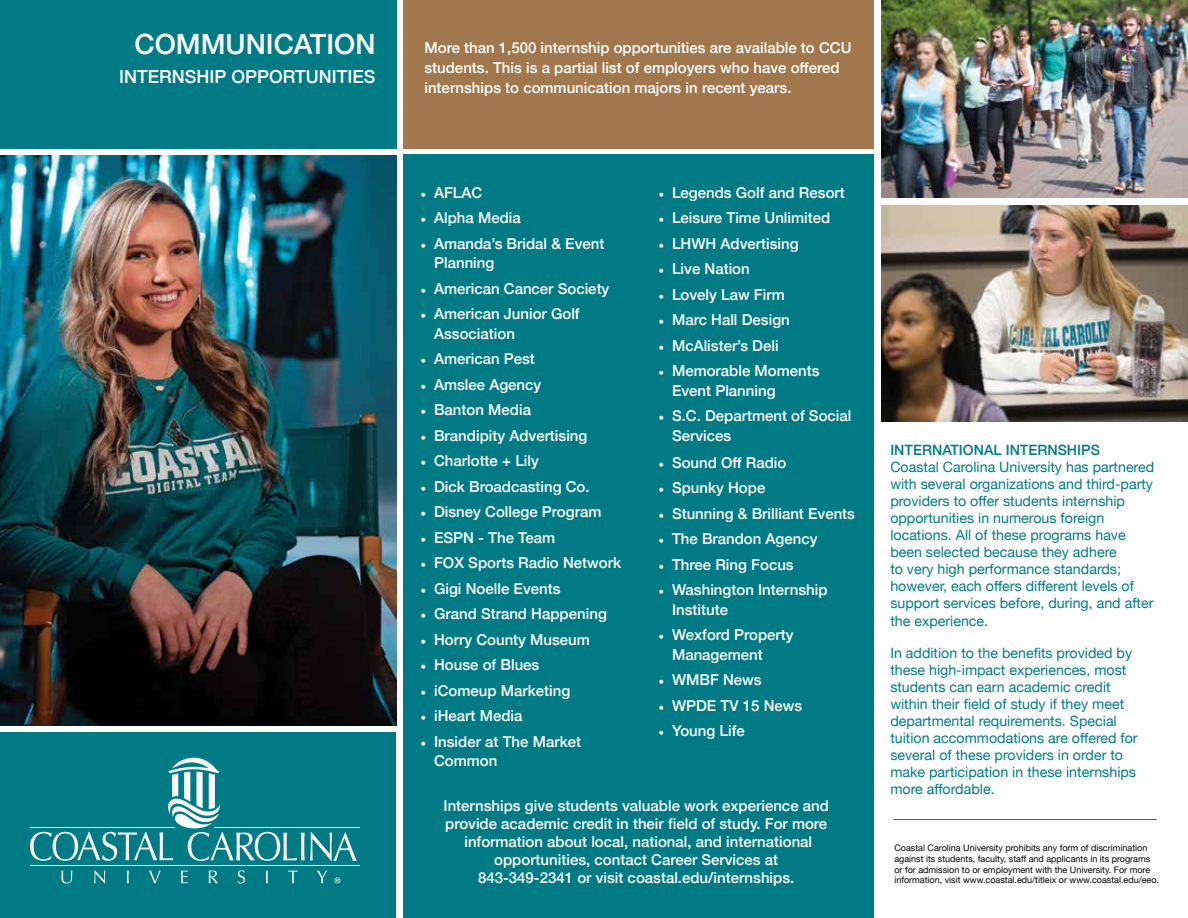
<style>
.page{position:relative;width:1188px;height:918px;background:#fff}
.page>*{position:absolute;margin:0;border:0;box-sizing:border-box;transform-origin:0 0}
.t1{font:500 27.9px "Helvetica Neue";color:#fff}
.t2{font:500 18px "Helvetica Neue";color:#fff}
.t3{font:500 15px/19.5px "Helvetica Neue";color:#fff}
.t4{font:14.25px/17.1px "Helvetica Neue";color:#007b85}
.t5{font:500 14.25px "Helvetica Neue";color:#007b85}
.t6{font:9px/10.8px "Helvetica Neue";color:#000}
.s1{font-family:"Minion Pro";font-weight:400}
</style>
<div class="page">
<div style="left:0;top:732px;width:396px;height:186px;background:#007b85"></div>
<img style="left:0;top:156px;width:396px;height:570px">
<div style="left:403px;top:0;width:471px;height:148px;background:#a1784d"></div>
<div style="left:0;top:0;width:396px;height:148px;background:#007b85"></div>
<div style="left:403px;top:154px;width:471px;height:764px;background:#007b85"></div>
<img style="left:881px;top:0;width:307px;height:198px">
<img style="left:881px;top:205px;width:307px;height:216px">
<svg style="left:317px;top:871px;width:10px;height:12px"></svg>
<svg style="left:288px;top:871px;width:10px;height:12px"></svg>
<svg style="left:266px;top:871px;width:2px;height:12px"></svg>
<svg style="left:238px;top:870px;width:7px;height:13px"></svg>
<svg style="left:209px;top:871px;width:9px;height:12px"></svg>
<svg style="left:181px;top:871px;width:7px;height:12px"></svg>
<svg style="left:149px;top:871px;width:12px;height:12px"></svg>
<svg style="left:127px;top:871px;width:2px;height:12px"></svg>
<svg style="left:94px;top:870px;width:11px;height:13px"></svg>
<svg style="left:62px;top:871px;width:10px;height:13px"></svg>
<svg style="left:30px;top:758px;width:327px;height:103px"></svg>
<hr style="left:30px;top:865px;width:330px;height:1px;background:#fff">
<hr style="left:30px;top:827px;width:145px;height:1px;background:#fff">
<hr style="left:215px;top:827px;width:145px;height:1px;background:#fff">
<svg style="left:335px;top:878px;width:5px;height:5px"></svg>
<hr style="left:893px;top:819px;width:264px;height:1px;background:#007b85">
<h1 class="t1" style="left:135px;top:22px;width:242px">COMMUNICATION</h1>
<p class="t2" style="left:119px;top:62px;width:258px">INTERNSHIP OPPORTUNITIES</p>
<p class="t3" style="left:424px;top:36px;width:429px;line-height:20.2px">More than 1,500 internship opportunities are available to CCU students. This is a partial list of employers who have offered internships to communication majors in recent years.</p>
<p class="t3" style="left:421px;top:181px;width:63px"><span class="s1">•</span> AFLAC</p>
<p class="t3" style="left:421px;top:207px;width:102px"><span class="s1">•</span> Alpha Media</p>
<p class="t3" style="left:434px;top:232px;width:172px;text-indent:-14px"><span class="s1">•</span> Amanda’s Bridal &amp; Event<br>Planning</p>
<p class="t3" style="left:421px;top:277px;width:190px"><span class="s1">•</span> American Cancer Society</p>
<p class="t3" style="left:434px;top:303px;width:147px;text-indent:-14px"><span class="s1">•</span> American Junior Golf<br>Association</p>
<p class="t3" style="left:421px;top:348px;width:116px"><span class="s1">•</span> American Pest</p>
<p class="t3" style="left:421px;top:373px;width:122px"><span class="s1">•</span> Amslee Agency</p>
<p class="t3" style="left:421px;top:399px;width:112px"><span class="s1">•</span> Banton Media</p>
<p class="t3" style="left:421px;top:424px;width:168px"><span class="s1">•</span> Brandipity Advertising</p>
<p class="t3" style="left:421px;top:450px;width:120px"><span class="s1">•</span> Charlotte + Lily</p>
<p class="t3" style="left:421px;top:475px;width:171px"><span class="s1">•</span> Dick Broadcasting Co.</p>
<p class="t3" style="left:421px;top:501px;width:182px"><span class="s1">•</span> Disney College Program</p>
<p class="t3" style="left:421px;top:526px;width:136px"><span class="s1">•</span> ESPN - The Team</p>
<p class="t3" style="left:421px;top:552px;width:202px"><span class="s1">•</span> FOX Sports Radio Network</p>
<p class="t3" style="left:421px;top:577px;width:141px"><span class="s1">•</span> Gigi Noelle Events</p>
<p class="t3" style="left:421px;top:603px;width:188px"><span class="s1">•</span> Grand Strand Happening</p>
<p class="t3" style="left:421px;top:628px;width:171px"><span class="s1">•</span> Horry County Museum</p>
<p class="t3" style="left:421px;top:654px;width:120px"><span class="s1">•</span> House of Blues</p>
<p class="t3" style="left:421px;top:679px;width:151px"><span class="s1">•</span> iComeup Marketing</p>
<p class="t3" style="left:421px;top:705px;width:103px"><span class="s1">•</span> iHeart Media</p>
<p class="t3" style="left:434px;top:730px;width:148px;text-indent:-14px"><span class="s1">•</span> Insider at The Market<br>Common</p>
<p class="t3" style="left:658px;top:181px;width:188px"><span class="s1">•</span> Legends Golf and Resort</p>
<p class="t3" style="left:658px;top:207px;width:173px"><span class="s1">•</span> Leisure Time Unlimited</p>
<p class="t3" style="left:658px;top:232px;width:142px"><span class="s1">•</span> LHWH Advertising</p>
<p class="t3" style="left:658px;top:258px;width:93px"><span class="s1">•</span> Live Nation</p>
<p class="t3" style="left:658px;top:283px;width:128px"><span class="s1">•</span> Lovely Law Firm</p>
<p class="t3" style="left:658px;top:309px;width:133px"><span class="s1">•</span> Marc Hall Design</p>
<p class="t3" style="left:658px;top:334px;width:122px"><span class="s1">•</span> McAlister’s Deli</p>
<p class="t3" style="left:672px;top:360px;width:149px;text-indent:-14px"><span class="s1">•</span> Memorable Moments<br>Event Planning</p>
<p class="t3" style="left:672px;top:405px;width:181px;text-indent:-14px"><span class="s1">•</span> S.C. Department of Social<br>Services</p>
<p class="t3" style="left:658px;top:451px;width:129px"><span class="s1">•</span> Sound Off Radio</p>
<p class="t3" style="left:658px;top:477px;width:108px"><span class="s1">•</span> Spunky Hope</p>
<p class="t3" style="left:658px;top:502px;width:198px"><span class="s1">•</span> Stunning &amp; Brilliant Events</p>
<p class="t3" style="left:658px;top:528px;width:161px"><span class="s1">•</span> The Brandon Agency</p>
<p class="t3" style="left:658px;top:553px;width:137px"><span class="s1">•</span> Three Ring Focus</p>
<p class="t3" style="left:672px;top:579px;width:157px;text-indent:-14px"><span class="s1">•</span> Washington Internship<br>Institute</p>
<p class="t3" style="left:672px;top:624px;width:123px;text-indent:-14px"><span class="s1">•</span> Wexford Property<br>Management</p>
<p class="t3" style="left:658px;top:669px;width:105px"><span class="s1">•</span> WMBF News</p>
<p class="t3" style="left:658px;top:694px;width:145px"><span class="s1">•</span> WPDE TV 15 News</p>
<p class="t3" style="left:658px;top:720px;width:88px"><span class="s1">•</span> Young Life</p>
<p class="t3" style="left:444px;top:796px;width:387px;line-height:18px;text-align:center">Internships give students valuable work experience and provide academic credit in their field of study. For more information about local, national, and international opportunities, contact Career Services at<br>843-349-2341 or visit coastal.edu/internships.</p>
<p class="t5" style="left:890px;top:438px;width:211px">INTERNATIONAL INTERNSHIPS</p>
<p class="t4" style="left:890px;top:459px;width:265px">Coastal Carolina University has partnered with several organizations and third-party providers to offer students internship opportunities in numerous foreign locations. All of these programs have been selected because they adhere<br>to very high performance standards; however, each offers different levels of support services before, during, and after the experience.</p>
<p class="t4" style="left:890px;top:645px;width:249px">In addition to the benefits provided by these high-impact experiences, most students can earn academic credit within their field of study if they meet departmental requirements. Special tuition accommodations are offered for several of these providers in order to make participation in these internships more affordable.</p>
<p class="t6" style="left:894px;top:843px;width:266px">Coastal Carolina University prohibits any form of discrimination against its students, faculty, staff and applicants in its programs or for admission to or employment with the University. For more information, visit www.coastal.edu/titleix or www.coastal.edu/eeo.</p>
</div>
